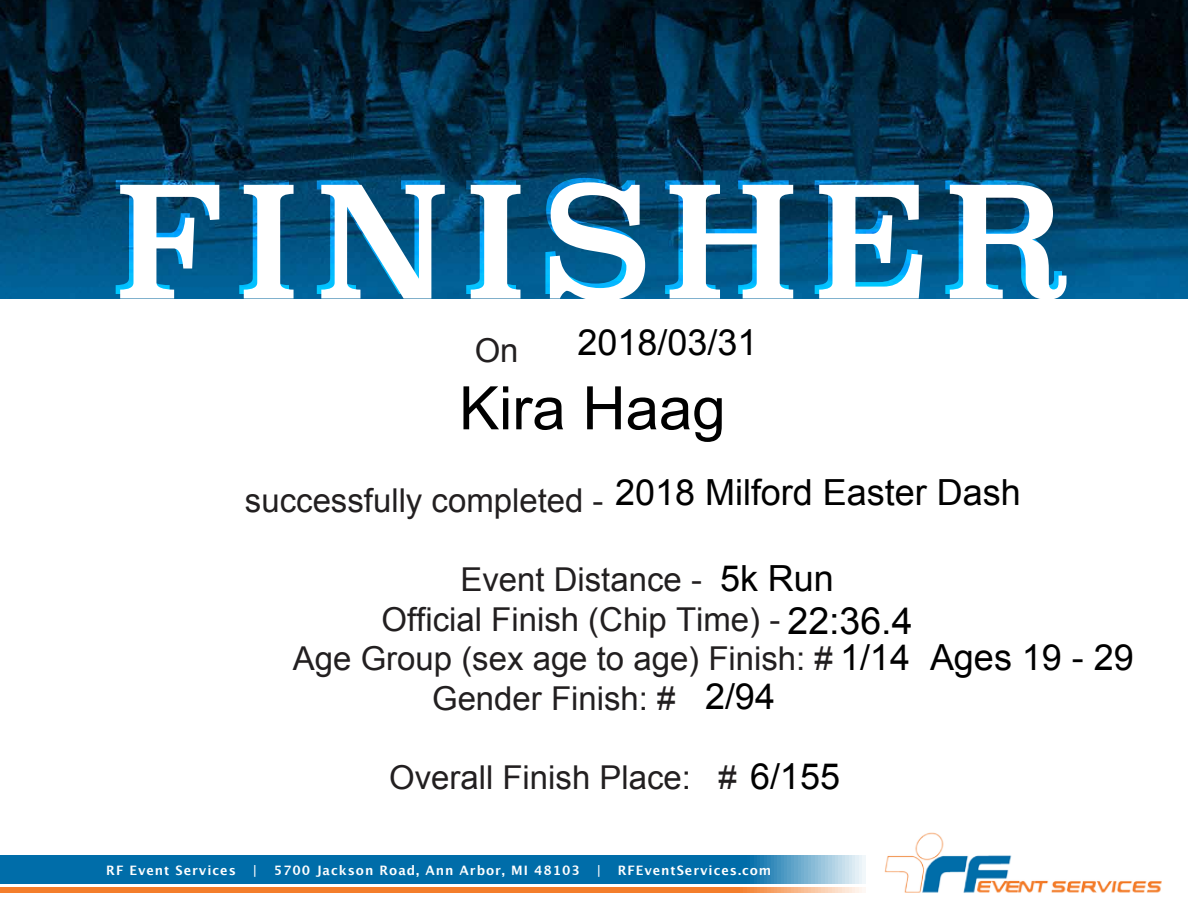
<style>
.page{position:relative;width:1188px;height:918px;background:#fff}
.page>*{position:absolute;margin:0;border:0;box-sizing:border-box;transform-origin:0 0}
.t1{font:153px "Superclarendon";letter-spacing:.1em;color:#fff}
.t2{font:60px "Arial";color:#000}
.t3{font:37.5px "Arial";color:#000}
.t4{font:36px "Arial";color:#000}
.t5{font:32.85px "Arial";color:#221f20}
.t6{font:700 13.05px "Lucida Grande";letter-spacing:.075em;color:#fff}
.s1{font-size:36px;color:#000}
</style>
<div class="page">
<img style="left:0;top:0;width:1188px;height:298px">
<img style="left:884px;top:832px;width:278px;height:61px">
<svg style="left:0;top:856px;width:865px;height:27px;background:#1076ae"></svg>
<svg style="left:0;top:887px;width:865px;height:5px;background:#f48739"></svg>
<h1 class="t1" style="left:110px;top:135px;width:957px">FINISHER</h1>
<p class="t5" style="left:475px;top:328px;width:45px">On</p>
<p class="t4" style="left:578px;top:323px;width:182px">2018/03/31</p>
<h2 class="t2" style="left:459px;top:375px;width:268px">Kira Haag</h2>
<p class="t5" style="left:245px;top:479px;width:360px">successfully completed -</p>
<p class="t4" style="left:615px;top:473px;width:407px">2018 Milford Easter Dash</p>
<p class="t4" style="left:720px;top:558px;width:116px">5k Run</p>
<p class="t5" style="left:460px;top:558px;width:243px">Event Distance -</p>
<p class="t5" style="left:382px;top:598px;width:400px">Official Finish (Chip Time) -</p>
<p class="t5" style="left:293px;top:637px;width:619px">Age Group (sex age to age) Finish: # <span class="s1">1/14</span></p>
<p class="t5" style="left:432px;top:677px;width:245px">Gender Finish: #</p>
<p class="t3" style="left:788px;top:600px;width:127px">22:36.4</p>
<p class="t4" style="left:705px;top:677px;width:72px">2/94</p>
<p class="t4" style="left:930px;top:638px;width:205px">Ages 19 - 29</p>
<p class="t5" style="left:389px;top:756px;width:452px">Overall Finish Place: # <span class="s1">6/155</span></p>
<p class="t6" style="left:106px;top:860px;width:131px">RF Event Services</p>
<p class="t6" style="left:252px;top:860px;width:6px">|</p>
<p class="t6" style="left:274px;top:860px;width:308px">5700 Jackson Road, Ann Arbor, MI 48103</p>
<p class="t6" style="left:596px;top:860px;width:6px">|</p>
<p class="t6" style="left:618px;top:860px;width:155px">RFEventServices.com</p>
</div>
